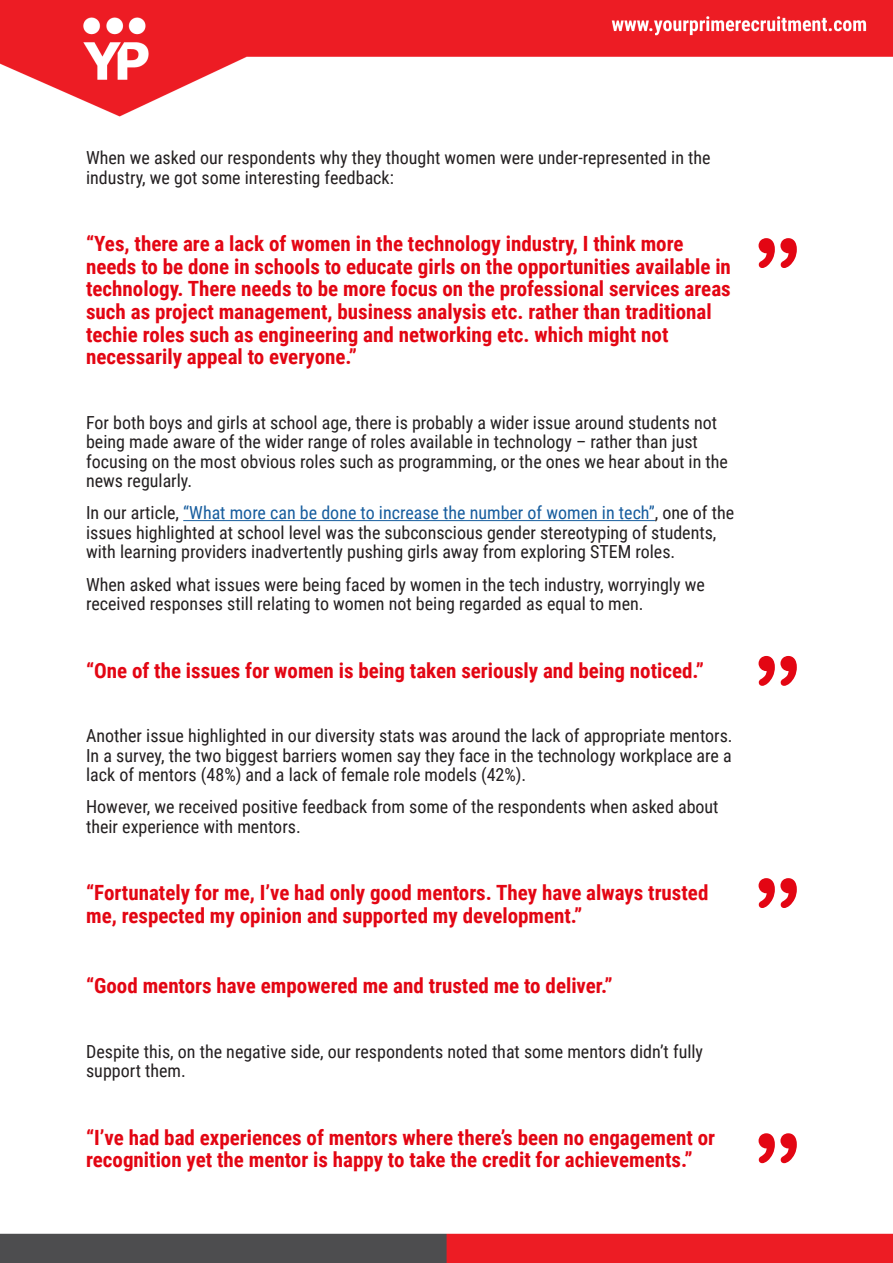
<style>
.page{position:relative;width:893px;height:1263px;background:#fff}
.page>*{position:absolute;margin:0;border:0;box-sizing:border-box;transform-origin:0 0}
.t1{font:102px "Arial Rounded MT Bold";color:#e30613}
.Red_bold{font:700 21px/22.5px "Roboto Condensed";color:#e30613}
.Body{font:18px/19.5px "Roboto Condensed";color:#231f20}
.s1{color:#175d9e}
</style>
<div class="page">
<img style="left:0;top:0;width:893px;height:1263px">
<hr style="left:183px;top:520px;width:472px;height:1px;background:#175d9e">
<p class="Body" style="left:86px;top:148px;width:626px">When we asked our respondents why they thought women were under-represented in the industry, we got some interesting feedback:</p>
<p class="Red_bold" style="left:86px;top:232px;width:646px">“Yes, there are a lack of women in the technology industry, I think more needs to be done in schools to educate girls on the opportunities available in technology. There needs to be more focus on the professional services areas such as project management, business analysis etc. rather than traditional techie roles such as engineering and networking etc. which might not necessarily appeal to everyone.”</p>
<p class="Body" style="left:86px;top:412px;width:643px">For both boys and girls at school age, there is probably a wider issue around students not being made aware of the wider range of roles available in technology – rather than just focusing on the most obvious roles such as programming, or the ones we hear about in the news regularly.</p>
<p class="Body" style="left:86px;top:502px;width:649px">In our article, <span class="s1">“What more can be done to increase the number of women in tech”</span>, one of the issues highlighted at school level was the subconscious gender stereotyping of students, with learning providers inadvertently pushing girls away from exploring STEM roles.</p>
<p class="Body" style="left:86px;top:574px;width:620px">When asked what issues were being faced by women in the tech industry, worryingly we received responses still relating to women not being regarded as equal to men.</p>
<p class="Red_bold" style="left:86px;top:658px;width:619px">“One of the issues for women is being taken seriously and being noticed.”</p>
<p class="Body" style="left:86px;top:725px;width:648px;text-align:justify">Another issue highlighted in our diversity stats was around the lack of appropriate mentors.<br>In a survey, the two biggest barriers women say they face in the technology workplace are a lack of mentors (48%) and a lack of female role models (42%).</p>
<p class="Body" style="left:86px;top:796px;width:634px">However, we received positive feedback from some of the respondents when asked about their experience with mentors.</p>
<p class="Red_bold" style="left:86px;top:881px;width:624px">“Fortunately for me, I’ve had only good mentors. They have always trusted me, respected my opinion and supported my development.”</p>
<p class="Red_bold" style="left:86px;top:974px;width:528px">“Good mentors have empowered me and trusted me to deliver.”</p>
<p class="Body" style="left:86px;top:1041px;width:618px">Despite this, on the negative side, our respondents noted that some mentors didn’t fully support them.</p>
<p class="Red_bold" style="left:86px;top:1125px;width:630px">“I’ve had bad experiences of mentors where there’s been no engagement or recognition yet the mentor is happy to take the credit for achievements.”</p>
<p class="t1" style="left:755px;top:216px;width:48px">”</p>
<p class="t1" style="left:755px;top:634px;width:48px">”</p>
<p class="t1" style="left:755px;top:856px;width:48px">”</p>
<p class="t1" style="left:755px;top:1111px;width:48px">”</p>
</div>
